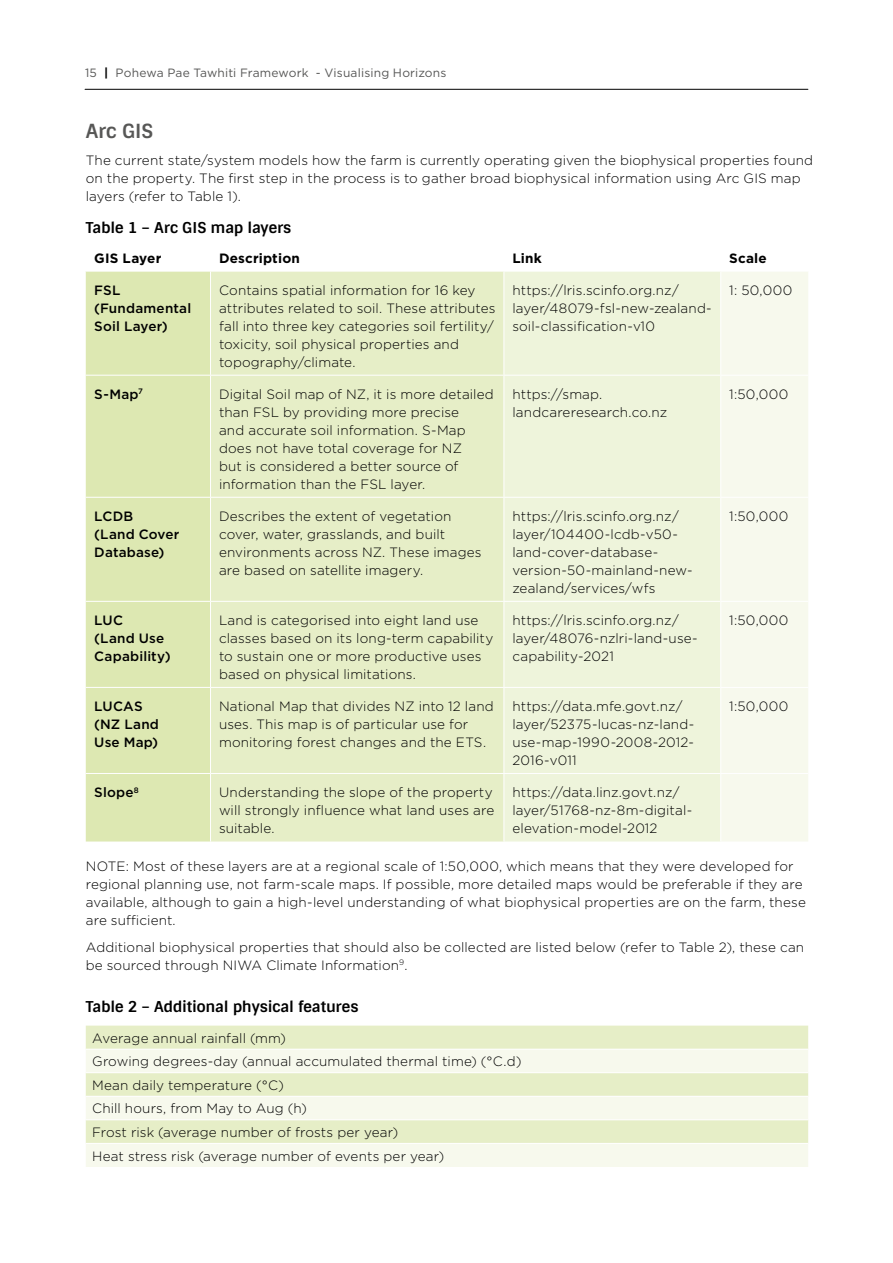
<style>
.page{position:relative;width:893px;height:1263px;background:#fff}
.page>*{position:absolute;margin:0;border:0;box-sizing:border-box;transform-origin:0 0}
.t1{font:700 19.5px "Sintony";letter-spacing:-.005em;color:#575756}
.t2{font:700 15px "Sintony";letter-spacing:-.01em;color:#000}
.t3{font:300 13.5px/18px "Gotham";letter-spacing:.01em;color:#000}
.t4{font:500 13.5px/18px "Gotham";letter-spacing:.015em;color:#000}
.t5{font:700 13.5px "Gotham";letter-spacing:.015em;color:#000}
.t6{font:12px "Gotham";letter-spacing:.01em;color:#575756}
.s1{font-weight:700;color:#000}
</style>
<div class="page">
<hr style="left:85px;top:89px;width:723px;height:1px;background:#000">
<div style="left:86px;top:272px;width:124px;height:569px;background:#dde8b2"></div>
<div style="left:211px;top:272px;width:293px;height:569px;background:#e6eec7"></div>
<div style="left:505px;top:272px;width:215px;height:569px;background:#eef4db"></div>
<div style="left:721px;top:272px;width:87px;height:569px;background:#f7f9ed"></div>
<hr style="left:86px;top:375px;width:125px;height:1px;background:#fff">
<hr style="left:211px;top:375px;width:293px;height:1px;background:#fff">
<hr style="left:504px;top:375px;width:217px;height:1px;background:#fff">
<hr style="left:721px;top:375px;width:87px;height:1px;background:#fff">
<hr style="left:86px;top:497px;width:125px;height:1px;background:#fff">
<hr style="left:211px;top:497px;width:293px;height:1px;background:#fff">
<hr style="left:504px;top:497px;width:217px;height:1px;background:#fff">
<hr style="left:721px;top:497px;width:87px;height:1px;background:#fff">
<hr style="left:86px;top:601px;width:125px;height:1px;background:#fff">
<hr style="left:211px;top:601px;width:293px;height:1px;background:#fff">
<hr style="left:504px;top:601px;width:217px;height:1px;background:#fff">
<hr style="left:721px;top:601px;width:87px;height:1px;background:#fff">
<hr style="left:86px;top:687px;width:125px;height:1px;background:#fff">
<hr style="left:211px;top:687px;width:293px;height:1px;background:#fff">
<hr style="left:504px;top:687px;width:217px;height:1px;background:#fff">
<hr style="left:721px;top:687px;width:87px;height:1px;background:#fff">
<hr style="left:86px;top:773px;width:125px;height:1px;background:#fff">
<hr style="left:211px;top:773px;width:293px;height:1px;background:#fff">
<hr style="left:504px;top:773px;width:217px;height:1px;background:#fff">
<hr style="left:721px;top:773px;width:87px;height:1px;background:#fff">
<svg style="left:86px;top:1025px;width:722px;height:24px;background:#e6eec9"></svg>
<svg style="left:86px;top:1050px;width:722px;height:117px;background:#f0f4dd"></svg>
<hr style="left:86px;top:1072px;width:722px;height:1px;background:#fff">
<hr style="left:86px;top:1096px;width:722px;height:1px;background:#fff">
<hr style="left:86px;top:1119px;width:722px;height:1px;background:#fff">
<hr style="left:86px;top:1143px;width:722px;height:1px;background:#fff">
<p class="t6" style="left:85px;top:65px;width:363px">15 <span class="s1">|</span> Pohewa Pae Tawhiti Framework - Visualising Horizons</p>
<h1 class="t1" style="left:86px;top:119px;width:69px">Arc GIS</h1>
<p class="t3" style="left:86px;top:151px;width:729px">The current state/system models how the farm is currently operating given the biophysical properties found on the property. The first step in the process is to gather broad biophysical information using Arc GIS map layers (refer to Table 1).</p>
<p class="t2" style="left:86px;top:218px;width:207px">Table 1 – Arc GIS map layers</p>
<p class="t5" style="left:94px;top:249px;width:69px">GIS Layer</p>
<p class="t5" style="left:219px;top:249px;width:82px">Description</p>
<p class="t5" style="left:512px;top:249px;width:31px">Link</p>
<p class="t5" style="left:729px;top:249px;width:39px">Scale</p>
<p class="t4" style="left:94px;top:281px;width:98px">FSL (Fundamental<br>Soil Layer)</p>
<p class="t3" style="left:219px;top:280px;width:278px">Contains spatial information for 16 key attributes related to soil. These attributes fall into three key categories soil fertility/ toxicity, soil physical properties and topography/climate.</p>
<p class="t3" style="left:512px;top:280px;width:201px">https://lris.scinfo.org.nz/ layer/48079-fsl-new-zealand&shy;soil-classification-v10</p>
<p class="t3" style="left:729px;top:280px;width:65px">1: 50,000</p>
<p class="t4" style="left:94px;top:385px;width:50px">S-Map<sup>7</sup></p>
<p class="t3" style="left:219px;top:385px;width:276px">Digital Soil map of NZ, it is more detailed than FSL by providing more precise<br>and accurate soil information. S-Map does not have total coverage for NZ<br>but is considered a better source of information than the FSL layer.</p>
<p class="t3" style="left:512px;top:385px;width:156px">https://smap. landcareresearch.co.nz</p>
<p class="t3" style="left:729px;top:385px;width:61px">1:50,000</p>
<p class="t4" style="left:94px;top:507px;width:87px">LCDB<br>(Land Cover<br>Database)</p>
<p class="t3" style="left:219px;top:507px;width:264px">Describes the extent of vegetation cover, water, grasslands, and built environments across NZ. These images are based on satellite imagery.</p>
<p class="t3" style="left:512px;top:507px;width:182px">https://lris.scinfo.org.nz/ layer/104400-lcdb-v50- land-cover-database&shy;version-50-mainland-new&shy;zealand/services/wfs</p>
<p class="t3" style="left:729px;top:507px;width:61px">1:50,000</p>
<p class="t4" style="left:94px;top:611px;width:78px">LUC<br>(Land Use<br>Capability)</p>
<p class="t3" style="left:219px;top:611px;width:276px">Land is categorised into eight land use classes based on its long-term capability to sustain one or more productive uses based on physical limitations.</p>
<p class="t3" style="left:512px;top:611px;width:187px">https://lris.scinfo.org.nz/ layer/48076-nzlri-land-use&shy;capability-2021</p>
<p class="t3" style="left:729px;top:611px;width:61px">1:50,000</p>
<p class="t4" style="left:94px;top:697px;width:66px">LUCAS (NZ Land<br>Use Map)</p>
<p class="t3" style="left:219px;top:697px;width:276px">National Map that divides NZ into 12 land uses. This map is of particular use for monitoring forest changes and the ETS.</p>
<p class="t3" style="left:512px;top:697px;width:183px">https://data.mfe.govt.nz/ layer/52375-lucas-nz-land&shy;use-map-1990-2008-2012-<br>2016-v011</p>
<p class="t3" style="left:729px;top:697px;width:61px">1:50,000</p>
<p class="t4" style="left:94px;top:783px;width:46px">Slope<sup>8</sup></p>
<p class="t3" style="left:219px;top:783px;width:277px">Understanding the slope of the property will strongly influence what land uses are suitable.</p>
<p class="t3" style="left:512px;top:783px;width:181px">https://data.linz.govt.nz/ layer/51768-nz-8m-digital&shy;elevation-model-2012</p>
<p class="t3" style="left:86px;top:857px;width:722px">NOTE: Most of these layers are at a regional scale of 1:50,000, which means that they were developed for regional planning use, not farm-scale maps. If possible, more detailed maps would be preferable if they are available, although to gain a high-level understanding of what biophysical properties are on the farm, these are sufficient.</p>
<p class="t3" style="left:86px;top:938px;width:720px">Additional biophysical properties that should also be collected are listed below (refer to Table 2), these can be sourced through NIWA Climate Information<sup>9</sup>.</p>
<p class="t2" style="left:86px;top:997px;width:274px">Table 2 – Additional physical features</p>
<p class="t3" style="left:92px;top:1026px;width:431px;line-height:23.5px">Average annual rainfall (mm)<br>Growing degrees-day (annual accumulated thermal time) (°C.d)<br>Mean daily temperature (°C)<br>Chill hours, from May to Aug (h)<br>Frost risk (average number of frosts per year)<br>Heat stress risk (average number of events per year)</p>
</div>
